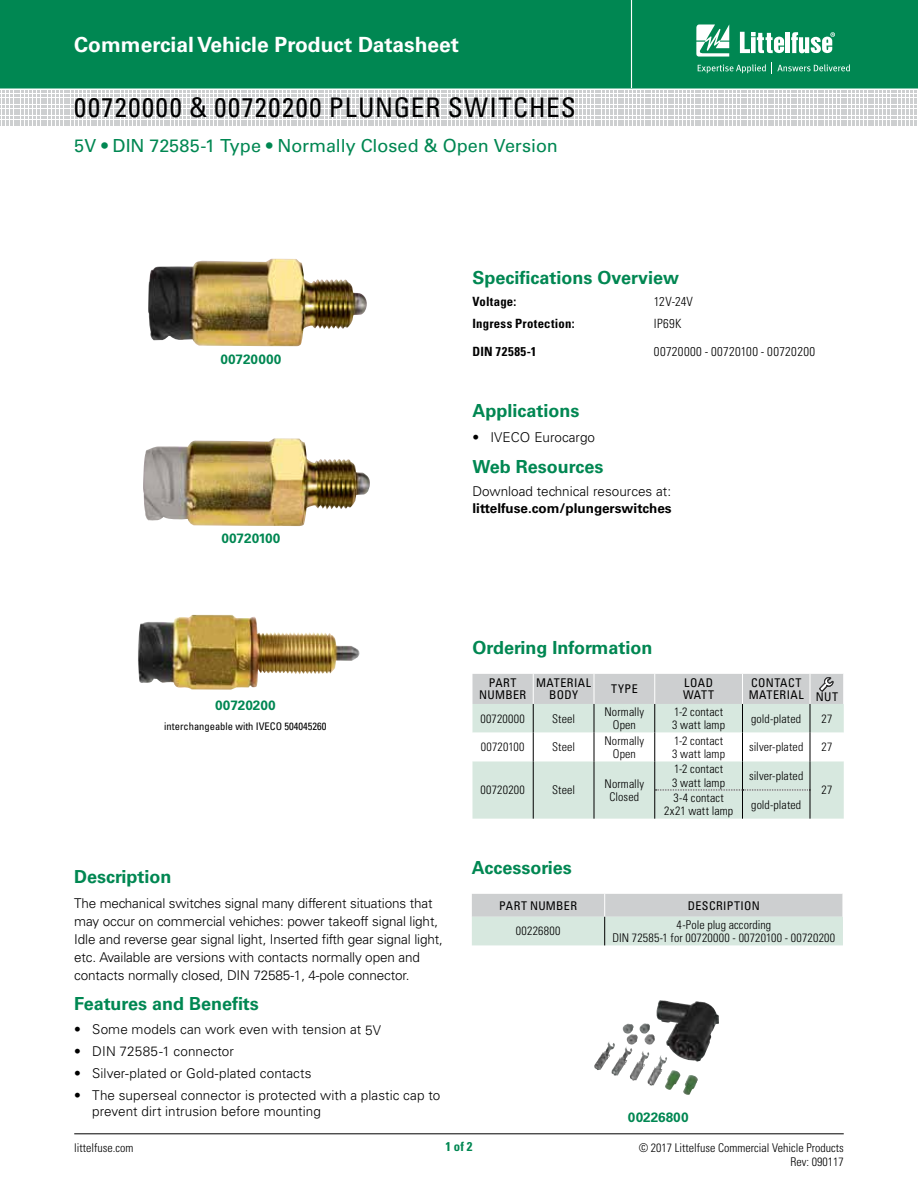
<style>
.page{position:relative;width:918px;height:1188px;background:#fff}
.page>*{position:absolute;margin:0;border:0;box-sizing:border-box;transform-origin:0 0}
.t1{font:condensed 27px "Univers LT Std";letter-spacing:.05em;color:#000}
.t2{font:700 21px "Univers LT Std";color:#fff}
.t3{font:700 18px "Univers LT Std";color:#008752}
.t4{font:18px "Univers LT Std";color:#008752}
.t5{font:300 13.5px/18px "Univers LT Std";letter-spacing:-.01em;color:#000}
.t6{font:300 13.5px "Univers LT Std";letter-spacing:.01em;color:#000}
.t7{font:700 13.5px "Univers LT Std";color:#000}
.t8{font:700 13.5px "Univers LT Std";color:#008752}
.t9{font:700 13.5px "Univers LT Std";letter-spacing:.02em;color:#008752}
.t10{font:300 condensed 12.75px "Univers LT Std";letter-spacing:.025em;color:#000}
.t11{font:700 condensed 12.75px "Univers LT Std";letter-spacing:.02em;color:#000}
.t12{font:700 condensed 12.75px "Univers LT Std";letter-spacing:.045em;color:#000}
.t13{font:700 condensed 12.75px "Univers LT Std";color:#008752}
.t14{font:300 condensed 12px/13.5px "Univers LT Std";letter-spacing:.005em;color:#000;text-align:center}
.t15{font:condensed 12px/12px "Univers LT Std";letter-spacing:.035em;color:#000;text-align:center}
.t16{font:300 condensed 12px "Univers LT Std";letter-spacing:.025em;color:#000}
.t17{font:300 condensed 12px "Univers LT Std";letter-spacing:.03em;color:#000}
.t18{font:condensed 10.5px "Univers LT Std";color:#000}
</style>
<div class="page">
<div style="left:0;top:0;width:918px;height:88px;background:#008752"></div>
<hr style="left:631px;top:0;width:1px;height:88px;background:#fff">
<hr style="left:74px;top:1134px;width:770px;height:1px;background:#000">
<svg style="left:0;top:91px;width:917px;height:35px"></svg>
<svg style="left:696px;top:24px;width:33px;height:33px"></svg>
<hr style="left:786px;top:32px;width:4px;height:21px;background:#fff">
<svg style="left:791px;top:32px;width:44px;height:21px"></svg>
<svg style="left:740px;top:32px;width:44px;height:21px"></svg>
<svg style="left:698px;top:64px;width:68px;height:9px"></svg>
<svg style="left:772px;top:63px;width:78px;height:11px"></svg>
<svg style="left:472px;top:894px;width:371px;height:51px;background:#d2dcd8"></svg>
<svg style="left:472px;top:674px;width:372px;height:145px"></svg>
<img style="left:148px;top:259px;width:219px;height:87px">
<img style="left:599px;top:1000px;width:120px;height:62px">
<img style="left:143px;top:438px;width:227px;height:88px">
<img style="left:138px;top:614px;width:222px;height:76px">
<h2 class="t2" style="left:74px;top:32px;width:386px">Commercial Vehicle Product Datasheet</h2>
<h1 class="t1" style="left:74px;top:91px;width:503px">00720000 &amp; 00720200 PLUNGER SWITCHES</h1>
<h3 class="t4" style="left:74px;top:135px;width:485px">5V • DIN 72585-1 Type • Normally Closed &amp; Open Version</h3>
<p class="t9" style="left:220px;top:351px;width:63px">00720000</p>
<p class="t8" style="left:221px;top:531px;width:61px">00720100</p>
<h3 class="t3" style="left:472px;top:267px;width:208px">Specifications Overview</h3>
<p class="t11" style="left:472px;top:294px;width:45px">Voltage:</p>
<p class="t10" style="left:654px;top:294px;width:41px">12V-24V</p>
<p class="t11" style="left:472px;top:315px;width:104px">Ingress Protection:</p>
<p class="t10" style="left:654px;top:315px;width:29px">IP69K</p>
<p class="t12" style="left:472px;top:344px;width:66px">DIN 72585-1</p>
<p class="t10" style="left:654px;top:344px;width:163px">00720000 - 00720100 - 00720200</p>
<h3 class="t3" style="left:472px;top:400px;width:109px">Applications</h3>
<p class="t5" style="left:472px;top:428px;width:124px">• IVECO Eurocargo</p>
<h3 class="t3" style="left:472px;top:456px;width:132px">Web Resources</h3>
<p class="t5" style="left:472px;top:483px;width:200px">Download technical resources at:</p>
<p class="t7" style="left:472px;top:500px;width:201px">littelfuse.com/plungerswitches</p>
<p class="t8" style="left:215px;top:698px;width:62px">00720200</p>
<p class="t18" style="left:164px;top:719px;width:164px">interchangeable with IVECO 504045260</p>
<h3 class="t3" style="left:74px;top:866px;width:99px">Description</h3>
<p class="t5" style="left:74px;top:894px;width:370px">The mechanical switches signal many different situations that may occur on commercial vehiches: power takeoff signal light, Idle and reverse gear signal light, Inserted fifth gear signal light, etc. Available are versions with contacts normally open and contacts normally closed, DIN 72585-1, 4-pole connector.</p>
<h3 class="t3" style="left:74px;top:993px;width:186px">Features and Benefits</h3>
<p class="t5" style="left:74px;top:1020px;width:308px">• Some models can work even with tension at 5V</p>
<p class="t6" style="left:74px;top:1043px;width:161px">• DIN 72585-1 connector</p>
<p class="t6" style="left:74px;top:1065px;width:239px">• Silver-plated or Gold-plated contacts</p>
<p class="t5" style="left:92px;top:1087px;width:350px;line-height:16.5px;text-indent:-18px">• The superseal connector is protected with a plastic cap to prevent dirt intrusion before mounting</p>
<h3 class="t3" style="left:472px;top:637px;width:181px">Ordering Information</h3>
<p class="t15" style="left:479px;top:677px;width:48px">PART<br>NUMBER</p>
<p class="t15" style="left:536px;top:677px;width:57px">MATERIAL<br>BODY</p>
<p class="t15" style="left:611px;top:683px;width:28px">TYPE</p>
<p class="t15" style="left:683px;top:677px;width:32px;text-align:left">LOAD<br>WATT</p>
<p class="t15" style="left:749px;top:677px;width:91px;text-align:left">CONTACT<br>MATERIAL NUT</p>
<p class="t17" style="left:480px;top:711px;width:46px">00720000</p>
<p class="t14" style="left:552px;top:712px;width:24px">Steel</p>
<p class="t14" style="left:605px;top:705px;width:41px">Normally<br>Open</p>
<p class="t14" style="left:672px;top:705px;width:54px;text-align:left">1-2 contact<br>3 watt lamp</p>
<p class="t14" style="left:751px;top:712px;width:51px">gold-plated</p>
<p class="t14" style="left:822px;top:712px;width:12px">27</p>
<p class="t14" style="left:481px;top:740px;width:45px">00720100</p>
<p class="t14" style="left:552px;top:740px;width:24px">Steel</p>
<p class="t14" style="left:605px;top:734px;width:41px">Normally<br>Open</p>
<p class="t14" style="left:672px;top:734px;width:54px;text-align:left">1-2 contact<br>3 watt lamp</p>
<p class="t14" style="left:749px;top:740px;width:56px">silver-plated</p>
<p class="t14" style="left:822px;top:740px;width:12px">27</p>
<p class="t14" style="left:481px;top:783px;width:46px">00720200</p>
<p class="t14" style="left:552px;top:783px;width:24px">Steel</p>
<p class="t14" style="left:605px;top:777px;width:41px">Normally<br>Closed</p>
<p class="t14" style="left:672px;top:762px;width:54px;text-align:left">1-2 contact<br>3 watt lamp</p>
<p class="t14" style="left:749px;top:769px;width:56px">silver-plated</p>
<p class="t14" style="left:822px;top:783px;width:12px">27</p>
<p class="t14" style="left:664px;top:791px;width:70px">3-4 contact<br>2x21 watt lamp</p>
<p class="t14" style="left:751px;top:798px;width:51px">gold-plated</p>
<h3 class="t3" style="left:472px;top:857px;width:101px">Accessories</h3>
<p class="t15" style="left:499px;top:899px;width:79px">PART NUMBER</p>
<p class="t15" style="left:688px;top:899px;width:73px">DESCRIPTION</p>
<p class="t16" style="left:516px;top:924px;width:46px">00226800</p>
<p class="t14" style="left:613px;top:918px;width:224px">4-Pole plug according<br>DIN 72585-1 for 00720000 - 00720100 - 00720200</p>
<p class="t8" style="left:628px;top:1109px;width:62px">00226800</p>
<p class="t14" style="left:74px;top:1141px;width:61px">littelfuse.com</p>
<p class="t13" style="left:445px;top:1139px;width:29px">1 of 2</p>
<p class="t14" style="left:639px;top:1141px;width:207px;text-align:right">© 2017 Littelfuse Commercial Vehicle Products<br>Rev: 090117</p>
</div>
